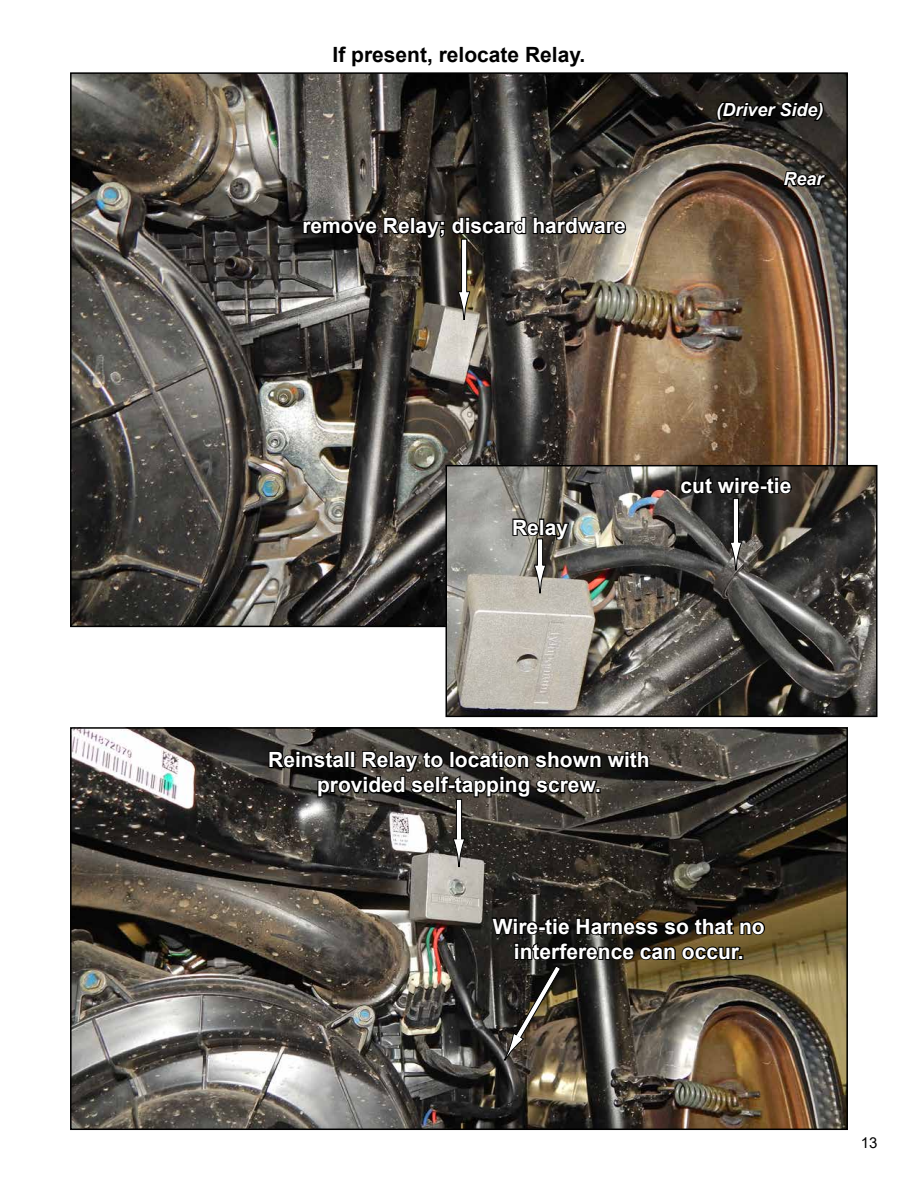
<style>
.page{position:relative;width:918px;height:1188px;background:#fff}
.page>*{position:absolute;margin:0;border:0;box-sizing:border-box;transform-origin:0 0}
.t1{font:700 21px/25.2px "Arial";color:#fff;text-align:center}
.t2{font:700 21px "Arial";color:#000}
.t3{font:italic 700 18px "Arial";color:#fff}
.t4{font:15px "Arial";color:#000}
</style>
<div class="page">
<img style="left:73px;top:75px;width:772px;height:549px">
<svg style="left:302px;top:214px;width:326px;height:26px;background:#2f2c28"></svg>
<div style="left:462px;top:239px;width:5px;height:53px;background:#fff"></div>
<div style="left:461px;top:239px;width:6px;height:53px;border:1px solid #000"></div>
<svg style="left:457px;top:291px;width:14px;height:29px"></svg>
<svg style="left:715px;top:100px;width:110px;height:22px;background:#0e0d0c"></svg>
<svg style="left:781px;top:170px;width:47px;height:19px"></svg>
<img style="left:449px;top:468px;width:426px;height:246px">
<div style="left:446px;top:465px;width:432px;height:252px;border:2px solid #000"></div>
<svg style="left:679px;top:462px;width:114px;height:35px;background:#201c19"></svg>
<div style="left:733px;top:499px;width:6px;height:44px;background:#fff"></div>
<div style="left:733px;top:498px;width:6px;height:45px;border:1px solid #000"></div>
<svg style="left:729px;top:542px;width:14px;height:29px"></svg>
<div style="left:537px;top:539px;width:6px;height:27px;background:#fff"></div>
<div style="left:537px;top:539px;width:6px;height:27px;border:1px solid #000"></div>
<svg style="left:533px;top:564px;width:14px;height:30px"></svg>
<svg style="left:511px;top:515px;width:60px;height:26px;background:#44423d"></svg>
<img style="left:73px;top:730px;width:772px;height:397px">
<div style="left:70px;top:727px;width:778px;height:403px;border:2px solid #000"></div>
<svg style="left:268px;top:736px;width:383px;height:64px;background:#2d2a26"></svg>
<div style="left:456px;top:799px;width:6px;height:40px;background:#fff"></div>
<div style="left:456px;top:799px;width:6px;height:41px;border:1px solid #000"></div>
<svg style="left:452px;top:838px;width:14px;height:29px"></svg>
<img style="left:490px;top:903px;width:277px;height:157px">
<p class="t2" style="left:333px;top:39px;width:254px">If present, relocate Relay.</p>
<p class="t1" style="left:302px;top:213px;width:325px">remove Relay; discard hardware</p>
<p class="t3" style="left:716px;top:98px;width:109px">(Driver Side)</p>
<p class="t3" style="left:783px;top:167px;width:42px">Rear</p>
<p class="t1" style="left:512px;top:515px;width:58px">Relay</p>
<p class="t1" style="left:681px;top:473px;width:112px">cut wire-tie</p>
<p class="t1" style="left:268px;top:747px;width:383px">Reinstall Relay to location shown with provided self-tapping screw.</p>
<p class="t1" style="left:493px;top:914px;width:273px">Wire-tie Harness so that no interference can occur.</p>
<p class="t4" style="left:861px;top:1132px;width:18px">13</p>
</div>
